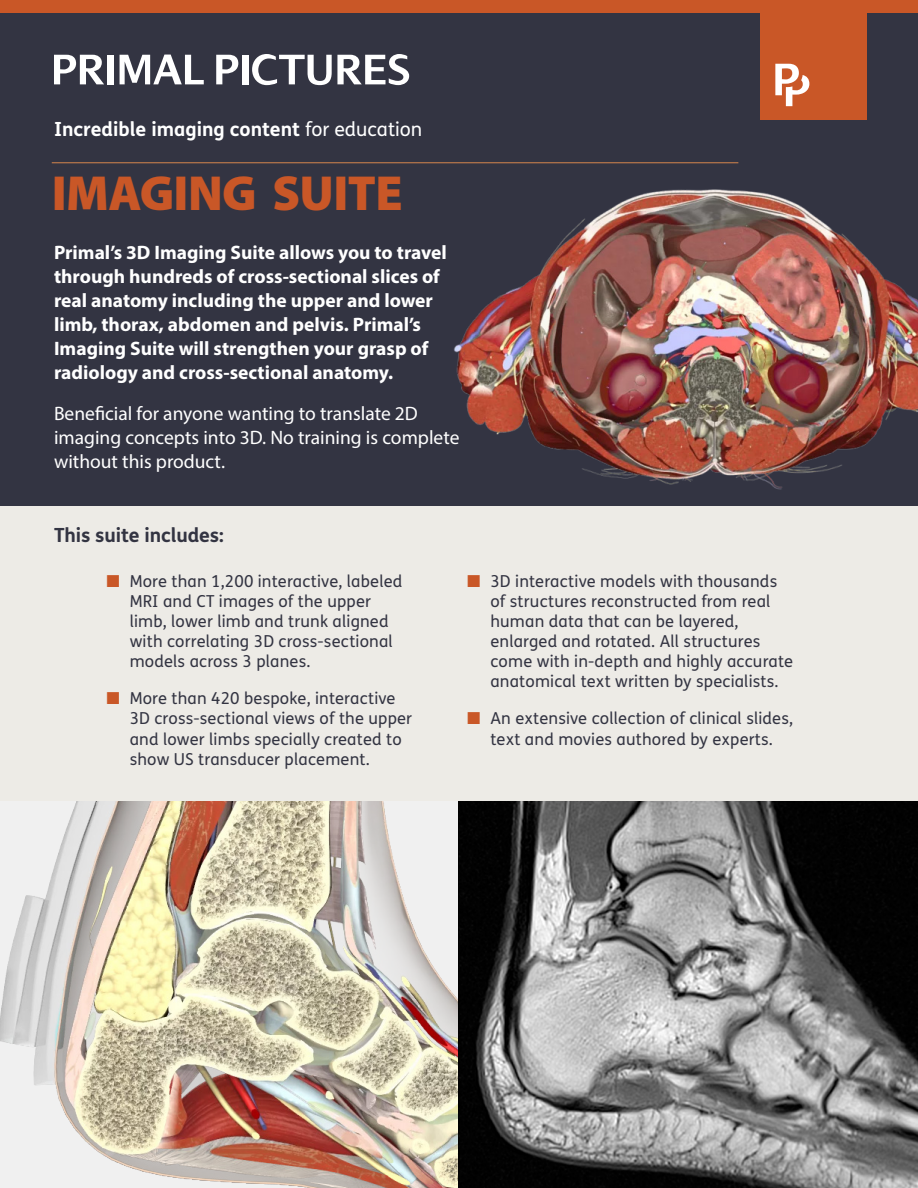
<style>
.page{position:relative;width:918px;height:1188px;background:#fff}
.page>*{position:absolute;margin:0;border:0;box-sizing:border-box;transform-origin:0 0}
.t1{font:49.5px "Myriad Variable Concept";letter-spacing:-.015em;color:#c95727}
.t2{font:700 19.5px/24px "Myriad Pro";color:#fff}
.t3{font:19.5px/24px "Myriad Pro";color:#fff}
.t4{font:700 19.5px "FS Me";color:#fff}
.t5{font:700 19.5px "FS Me";letter-spacing:-.005em;color:#333442}
.t6{font:16.5px/20.1px "FS Me";letter-spacing:.01em;color:#333442}
.s1{font-weight:400}
</style>
<div class="page">
<div style="left:0;top:460px;width:918px;height:341px;background:#edebe6"></div>
<div style="left:0;top:0;width:918px;height:505px;background:#333442"></div>
<hr style="left:52px;top:162px;width:686px;height:1px;background:#d5864d">
<img style="left:454px;top:162px;width:464px;height:328px">
<img style="left:457px;top:801px;width:461px;height:387px">
<img style="left:0;top:801px;width:457px;height:387px">
<svg style="left:54px;top:55px;width:50px;height:29px"></svg>
<div style="left:108px;top:55px;width:6px;height:29px;background:#fff"></div>
<svg style="left:120px;top:55px;width:84px;height:29px"></svg>
<svg style="left:216px;top:55px;width:22px;height:29px"></svg>
<div style="left:242px;top:55px;width:6px;height:29px;background:#fff"></div>
<svg style="left:252px;top:54px;width:157px;height:31px"></svg>
<div style="left:760px;top:13px;width:107px;height:106px;background:#c95727"></div>
<svg style="left:775px;top:64px;width:34px;height:42px"></svg>
<div style="left:0;top:0;width:918px;height:13px;background:#c95727"></div>
<p class="t4" style="left:54px;top:114px;width:370px">Incredible imaging content <span class="s1">for education</span></p>
<h1 class="t1" style="left:52px;top:164px;width:352px">IMAGING SUITE</h1>
<p class="t2" style="left:54px;top:239px;width:394px">Primal’s 3D Imaging Suite allows you to travel through hundreds of cross-sectional slices of real anatomy including the upper and lower limb, thorax, abdomen and pelvis. Primal’s Imaging Suite will strengthen your grasp of radiology and cross-sectional anatomy.</p>
<p class="t3" style="left:54px;top:401px;width:407px">Beneficial for anyone wanting to translate 2D imaging concepts into 3D. No training is complete without this product.</p>
<p class="t5" style="left:54px;top:520px;width:171px">This suite includes:</p>
<p class="t6" style="left:130px;top:571px;width:274px">More than 1,200 interactive, labeled<br>MRI and CT images of the upper limb, lower limb and trunk aligned with correlating 3D cross-sectional models across 3 planes.</p>
<p class="t6" style="left:130px;top:688px;width:284px">More than 420 bespoke, interactive 3D cross-sectional views of the upper and lower limbs specially created to show US transducer placement.</p>
<p class="t6" style="left:490px;top:571px;width:304px">3D interactive models with thousands of structures reconstructed from real human data that can be layered, enlarged and rotated. All structures come with in-depth and highly accurate anatomical text written by specialists.</p>
<p class="t6" style="left:490px;top:708px;width:304px">An extensive collection of clinical slides, text and movies authored by experts.</p>
</div>
